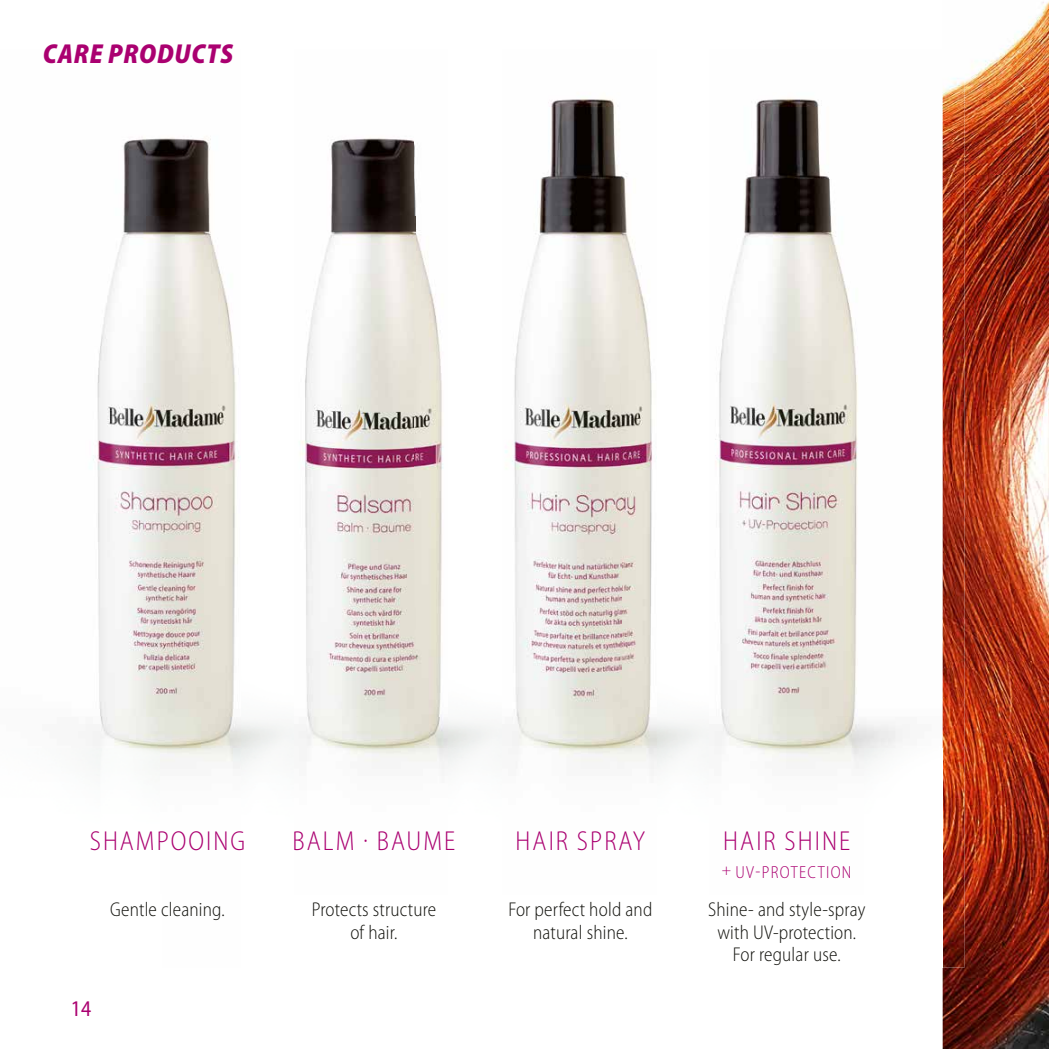
<style>
.page{position:relative;width:1049px;height:1049px;background:#fff}
.page>*{position:absolute;margin:0;border:0;box-sizing:border-box;transform-origin:0 0}
.t1{font:300 semi-condensed 27.5px "Myriad Pro";letter-spacing:.08em;color:#aa0070;scale:.95 1}
.t2{font:italic 900 semi-condensed 27.5px "Myriad Pro";letter-spacing:.03em;color:#aa0070;scale:.95 1}
.t3{font:semi-condensed 22.5px "Myriad Pro";color:#aa0070;scale:.95 1}
.t4{font:300 semi-condensed 20px/22.5px "Myriad Pro";letter-spacing:.01em;color:#12120d;text-align:center;scale:.95 1}
.t5{font:300 semi-condensed 17.5px "Myriad Pro";letter-spacing:.08em;color:#aa0070;scale:.95 1}
.s1{font-size:15.75px}
</style>
<div class="page">
<img style="left:943px;top:1px;width:106px;height:1048px">
<img style="left:90px;top:50px;width:874px;height:917px">
<h1 class="t2" style="left:43px;top:36px;width:202px">CARE PRODUCTS</h1>
<h1 class="t1" style="left:90px;top:824px;width:165px">SHAMPOOING</h1>
<p class="t4" style="left:110px;top:898px;width:122px">Gentle cleaning.</p>
<p class="t3" style="left:71px;top:995px;width:23px">14</p>
<h1 class="t1" style="left:293px;top:824px;width:173px">BALM · BAUME</h1>
<p class="t4" style="left:312px;top:898px;width:132px">Protects structure of hair.</p>
<h1 class="t1" style="left:516px;top:824px;width:138px">HAIR SPRAY</h1>
<p class="t4" style="left:508px;top:898px;width:153px">For perfect hold and natural shine.</p>
<h1 class="t1" style="left:723px;top:824px;width:135px">HAIR SHINE</h1>
<p class="t5" style="left:722px;top:861px;width:138px"><span class="s1">+</span> UV-PROTECTION</p>
<p class="t4" style="left:708px;top:898px;width:167px">Shine- and style-spray with UV-protection.<br>For regular use.</p>
</div>
